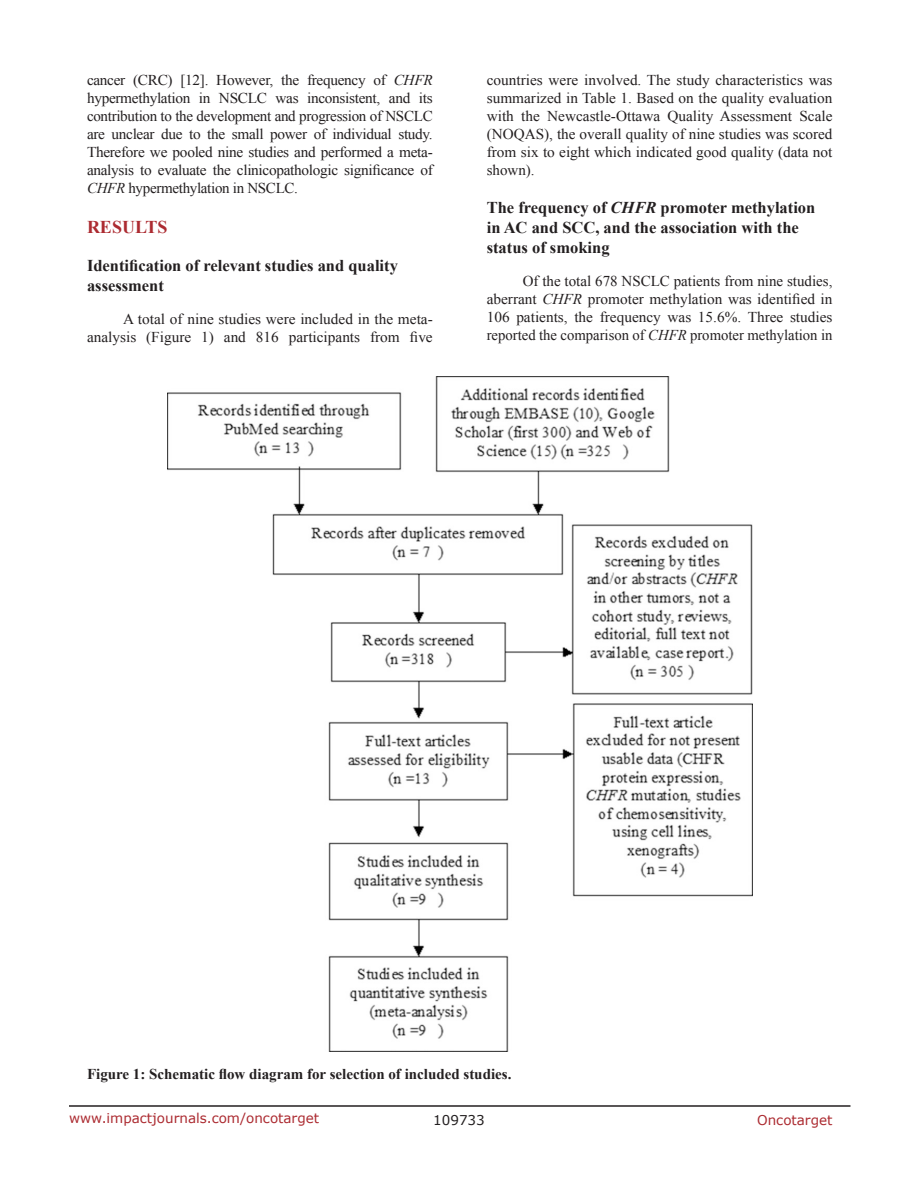
<style>
.page{position:relative;width:918px;height:1188px;background:#fff}
.page>*{position:absolute;margin:0;border:0;box-sizing:border-box;transform-origin:0 0}
.Heading{font:700 18px "Times New Roman";color:#ac2b31}
.SubHeading_middle{font:700 16.5px/19.8px "Times New Roman";color:#231f20}
.SubHeading{font:700 16.5px/19.8px "Times New Roman";color:#231f20}
.BodyText{font:15px/18px "Times New Roman";color:#231f20;text-align:justify}
.FigureText{font:700 15px "Times New Roman";color:#231f20}
.t1{font:13.5px "Verdana";color:#ac2b31}
.t2{font:13.5px "Verdana";color:#231f20}
.s1{font-style:italic}
</style>
<div class="page">
<hr style="left:69px;top:1105px;width:781px;height:2px;background:#231f20">
<img style="left:167px;top:376px;width:585px;height:675px">
<p class="BodyText" style="left:87px;top:71px;width:347px">cancer (CRC) [12]. However, the frequency of <span class="s1">CHFR </span>hypermethylation in NSCLC was inconsistent, and its contribution to the development and progression of NSCLC are unclear due to the small power of individual study.<br>Therefore we pooled nine studies and performed a meta&shy;analysis to evaluate the clinicopathologic significance of <span class="s1">CHFR</span> hypermethylation in NSCLC.</p>
<p class="Heading" style="left:87px;top:215px;width:82px">RESULTS</p>
<p class="SubHeading" style="left:87px;top:255px;width:312px">Identification of relevant studies and quality assessment</p>
<p class="BodyText" style="left:87px;top:309px;width:347px;text-align:right">A total of nine studies were included in the meta&shy;analysis (Figure 1) and 816 participants from five</p>
<p class="BodyText" style="left:487px;top:71px;width:347px">countries were involved. The study characteristics was summarized in Table 1. Based on the quality evaluation with the Newcastle-Ottawa Quality Assessment Scale (NOQAS), the overall quality of nine studies was scored from six to eight which indicated good quality (data not shown).</p>
<p class="SubHeading_middle" style="left:487px;top:197px;width:330px">The frequency of <span class="s1">CHFR</span> promoter methylation in AC and SCC, and the association with the status of smoking</p>
<p class="BodyText" style="left:487px;top:272px;width:347px;text-indent:36px">Of the total 678 NSCLC patients from nine studies, aberrant <span class="s1">CHFR</span> promoter methylation was identified in 106 patients, the frequency was 15.6%. Three studies reported the comparison of <span class="s1">CHFR</span> promoter methylation in</p>
<p class="FigureText" style="left:87px;top:1064px;width:426px">Figure 1: Schematic flow diagram for selection of included studies.</p>
<p class="t1" style="left:69px;top:1109px;width:252px">www.impactjournals.com/oncotarget</p>
<p class="t2" style="left:433px;top:1111px;width:53px">109733</p>
<p class="t1" style="left:757px;top:1111px;width:77px">Oncotarget</p>
</div>
